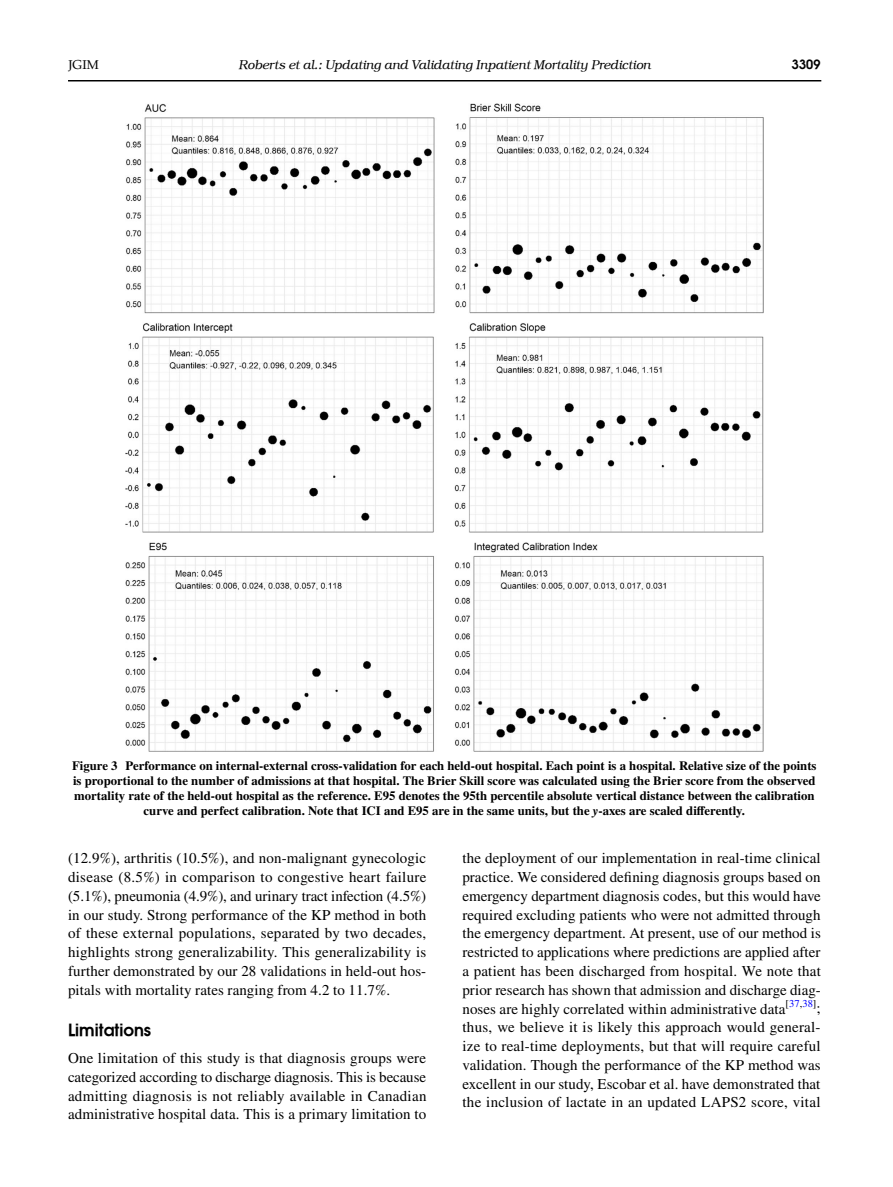
<style>
.page{position:relative;width:893px;height:1187px;background:#fff}
.page>*{position:absolute;margin:0;border:0;box-sizing:border-box;transform-origin:0 0}
.t1{font:16.5px "Avant Garde Unic Demi";color:#000}
.t2{font:15px/18.8px "STIX";letter-spacing:.005em;color:#000;text-align:justify}
.t3{font:700 12.75px/15px "STIX";color:#000;text-align:center}
.t4{font:12.75px "Bookman Unic Light Italic 2";color:#000}
.t5{font:12.75px "Palatino Unic 2";color:#000}
.t6{font:12.75px "Avant Garde Unic Demi 2";color:#000}
.s1{font-style:italic}
</style>
<div class="page">
<hr style="left:68px;top:80px;width:753px;height:1px;background:#000">
<img style="left:125px;top:103px;width:638px;height:648px">
<p class="t5" style="left:68px;top:55px;width:32px">JGIM</p>
<p class="t4" style="left:239px;top:55px;width:414px">Roberts et al.: Updating and Validating Inpatient Mortality Prediction</p>
<p class="t6" style="left:792px;top:56px;width:30px">3309</p>
<p class="t3" style="left:72px;top:758px;width:746px">Figure 3 Performance on internal-external cross-validation for each held-out hospital. Each point is a hospital. Relative size of the points is proportional to the number of admissions at that hospital. The Brier Skill score was calculated using the Brier score from the observed mortality rate of the held-out hospital as the reference. E95 denotes the 95th percentile absolute vertical distance between the calibration curve and perfect calibration. Note that ICI and E95 are in the same units, but the <span class="s1">y</span>-axes are scaled differently.</p>
<p class="t2" style="left:68px;top:849px;width:360px">(12.9%), arthritis (10.5%), and non-malignant gynecologic disease (8.5%) in comparison to congestive heart failure (5.1%), pneumonia (4.9%), and urinary tract infection (4.5%) in our study. Strong performance of the KP method in both of these external populations, separated by two decades, highlights strong generalizability. This generalizability is further demonstrated by our 28 validations in held-out hos&shy;pitals with mortality rates ranging from 4.2 to 11.7%.</p>
<p class="t1" style="left:68px;top:1018px;width:85px">Limitations</p>
<p class="t2" style="left:68px;top:1049px;width:360px">One limitation of this study is that diagnosis groups were categorized according to discharge diagnosis. This is because admitting diagnosis is not reliably available in Canadian administrative hospital data. This is a primary limitation to</p>
<p class="t2" style="left:462px;top:850px;width:360px">the deployment of our implementation in real-time clinical practice. We considered defining diagnosis groups based on emergency department diagnosis codes, but this would have required excluding patients who were not admitted through the emergency department. At present, use of our method is restricted to applications where predictions are applied after a patient has been discharged from hospital. We note that prior research has shown that admission and discharge diag&shy;noses are highly correlated within administrative data<sup>[</sup><sup>37</sup><sup>,</sup><sup>38</sup><sup>]</sup>; thus, we believe it is likely this approach would general&shy;ize to real-time deployments, but that will require careful validation. Though the performance of the KP method was excellent in our study, Escobar et al. have demonstrated that the inclusion of lactate in an updated LAPS2 score, vital</p>
</div>
